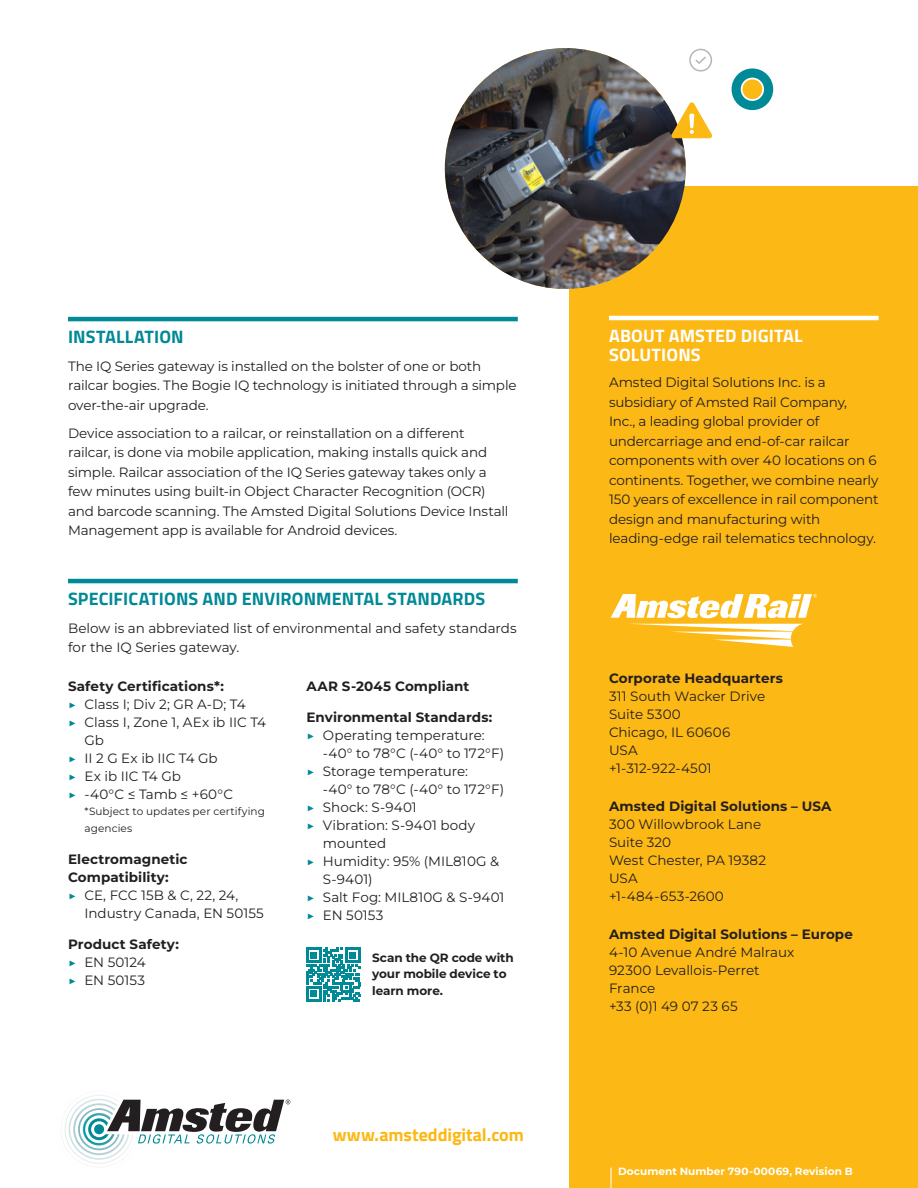
<style>
.page{position:relative;width:918px;height:1188px;background:#fff}
.page>*{position:absolute;margin:0;border:0;box-sizing:border-box;transform-origin:0 0}
.Subhead{font:700 18px "Titillium Web";letter-spacing:.005em;color:#008996}
.Subhead-2{font:700 18px/19.5px "Titillium Web";letter-spacing:.01em;color:#fff}
.t1{font:700 18px "Titillium Web";color:#fcb814}
.Body{font:13.5px/19.5px "Montserrat";letter-spacing:-.01em;color:#231f20}
.t2{font:700 13.5px/18px "Montserrat";letter-spacing:.005em;color:#231f20}
.Body-2{font:13.5px "Montserrat";letter-spacing:.01em;color:#231f20}
.Body-3{font:13.5px "Montserrat";letter-spacing:.015em;color:#231f20}
.Body-4{font:13.5px "Montserrat";letter-spacing:.025em;color:#231f20}
.Body-5{font:700 12px/16.5px "Montserrat";letter-spacing:-.005em;color:#231f20}
.t3{font:10.5px/16.8px "Montserrat";letter-spacing:.01em;color:#231f20}
.t4{font:700 10.5px "Montserrat";letter-spacing:.005em;color:#fff}
.s1{color:#008996}
</style>
<div class="page">
<div style="left:569px;top:186px;width:349px;height:1002px;background:#fcb814"></div>
<hr style="left:609px;top:316px;width:270px;height:4px;background:#fff">
<hr style="left:68px;top:579px;width:450px;height:4px;background:#008996">
<svg style="left:306px;top:947px;width:54px;height:54px"></svg>
<img style="left:64px;top:1095px;width:77px;height:69px">
<svg style="left:107px;top:1100px;width:183px;height:44px"></svg>
<hr style="left:68px;top:317px;width:450px;height:4px;background:#008996">
<img style="left:445px;top:48px;width:241px;height:241px;border-radius:120px">
<div style="left:689px;top:49px;width:23px;height:23px;border:2px solid #b6b7bb;border-radius:50%"></div>
<svg style="left:695px;top:57px;width:11px;height:7px"></svg>
<svg style="left:671px;top:102px;width:42px;height:36px"></svg>
<div style="left:743px;top:79px;width:19px;height:20px;background:#fcb814;border-radius:50%"></div>
<div style="left:732px;top:68px;width:41px;height:42px;border:9px solid #008996;border-radius:50%"></div>
<svg style="left:611px;top:1168px;width:1px;height:20px"></svg>
<svg style="left:634px;top:624px;width:168px;height:23px"></svg>
<svg style="left:611px;top:594px;width:206px;height:24px"></svg>
<p class="Subhead" style="left:68px;top:323px;width:117px">INSTALLATION</p>
<p class="Body" style="left:68px;top:356px;width:450px">The IQ Series gateway is installed on the bolster of one or both railcar bogies. The Bogie IQ technology is initiated through a simple over-the-air upgrade.</p>
<p class="Body" style="left:68px;top:423px;width:442px">Device association to a railcar, or reinstallation on a different railcar, is done via mobile application, making installs quick and simple. Railcar association of the IQ Series gateway takes only a few minutes using built-in Object Character Recognition (OCR) and barcode scanning. The Amsted Digital Solutions Device Install Management app is available for Android devices.</p>
<p class="Subhead" style="left:68px;top:585px;width:419px">SPECIFICATIONS AND ENVIRONMENTAL STANDARDS</p>
<p class="Body" style="left:68px;top:618px;width:450px">Below is an abbreviated list of environmental and safety standards for the IQ Series gateway.</p>
<p class="t2" style="left:68px;top:677px;width:157px">Safety Certifications*:</p>
<p class="Body" style="left:68px;top:694px;width:179px"><span class="s1">▶</span> Class I; Div 2; GR A-D; T4</p>
<p class="Body" style="left:85px;top:713px;width:183px;line-height:18px;text-indent:-16px"><span class="s1">▶</span> Class I, Zone 1, AEx ib IIC T4<br>Gb</p>
<p class="Body" style="left:68px;top:748px;width:151px"><span class="s1">▶</span> II 2 G Ex ib IIC T4 Gb</p>
<p class="Body" style="left:68px;top:766px;width:114px"><span class="s1">▶</span> Ex ib IIC T4 Gb</p>
<p class="Body" style="left:68px;top:784px;width:167px"><span class="s1">▶</span> -40°C ≤ Tamb ≤ +60°C</p>
<p class="t3" style="left:85px;top:803px;width:182px">*Subject to updates per certifying agencies</p>
<p class="t2" style="left:68px;top:849px;width:121px">Electromagnetic<br>Compatibility:</p>
<p class="Body" style="left:85px;top:885px;width:181px;line-height:18px;text-indent:-16px"><span class="s1">▶</span> CE, FCC 15B &amp; C, 22, 24,<br>Industry Canada, EN 50155</p>
<p class="t2" style="left:68px;top:935px;width:112px">Product Safety:</p>
<p class="Body" style="left:68px;top:952px;width:79px"><span class="s1">▶</span> EN 50124</p>
<p class="Body" style="left:68px;top:970px;width:79px"><span class="s1">▶</span> EN 50153</p>
<p class="t2" style="left:306px;top:677px;width:165px">AAR S-2045 Compliant</p>
<p class="t2" style="left:306px;top:708px;width:187px">Environmental Standards:</p>
<p class="Body" style="left:323px;top:726px;width:183px;line-height:18px;text-indent:-16px"><span class="s1">▶</span> Operating temperature: -40° to 78°C (-40° to 172°F)</p>
<p class="Body" style="left:323px;top:762px;width:183px;line-height:18px;text-indent:-16px"><span class="s1">▶</span> Storage temperature:<br>-40° to 78°C (-40° to 172°F)</p>
<p class="Body" style="left:306px;top:797px;width:112px"><span class="s1">▶</span> Shock: S-9401</p>
<p class="Body" style="left:323px;top:816px;width:154px;line-height:18px;text-indent:-16px"><span class="s1">▶</span> Vibration: S-9401 body mounted</p>
<p class="Body" style="left:323px;top:852px;width:178px;line-height:18px;text-indent:-16px"><span class="s1">▶</span> Humidity: 95% (MIL810G &amp;<br>S-9401)</p>
<p class="Body-2" style="left:306px;top:889px;width:200px"><span class="s1">▶</span> Salt Fog: MIL810G &amp; S-9401</p>
<p class="Body" style="left:306px;top:905px;width:79px"><span class="s1">▶</span> EN 50153</p>
<p class="Body-5" style="left:372px;top:949px;width:143px">Scan the QR code with your mobile device to learn more.</p>
<p class="t1" style="left:333px;top:1121px;width:192px">www.amsteddigital.com</p>
<p class="Subhead-2" style="left:609px;top:325px;width:195px">ABOUT AMSTED DIGITAL<br>SOLUTIONS</p>
<p class="Body" style="left:609px;top:372px;width:271px">Amsted Digital Solutions Inc. is a subsidiary of Amsted Rail Company,<br>Inc., a leading global provider of undercarriage and end-of-car railcar components with over 40 locations on 6 continents. Together, we combine nearly 150 years of excellence in rail component design and manufacturing with leading-edge rail telematics technology.</p>
<p class="t2" style="left:609px;top:669px;width:175px">Corporate Headquarters</p>
<p class="Body" style="left:609px;top:686px;width:158px">311 South Wacker Drive</p>
<p class="Body" style="left:609px;top:704px;width:73px">Suite 5300</p>
<p class="Body" style="left:609px;top:722px;width:123px">Chicago, IL 60606</p>
<p class="Body" style="left:609px;top:740px;width:30px">USA</p>
<p class="Body-3" style="left:609px;top:759px;width:104px">+1-312-922-4501</p>
<p class="t2" style="left:609px;top:797px;width:224px">Amsted Digital Solutions – USA</p>
<p class="Body" style="left:609px;top:814px;width:154px">300 Willowbrook Lane</p>
<p class="Body" style="left:609px;top:832px;width:64px">Suite 320</p>
<p class="Body" style="left:609px;top:850px;width:159px">West Chester, PA 19382</p>
<p class="Body" style="left:609px;top:868px;width:30px">USA</p>
<p class="Body-4" style="left:609px;top:887px;width:116px">+1-484-653-2600</p>
<p class="t2" style="left:609px;top:925px;width:245px">Amsted Digital Solutions – Europe</p>
<p class="Body" style="left:609px;top:942px;width:187px">4-10 Avenue André Malraux</p>
<p class="Body" style="left:609px;top:960px;width:152px">92300 Levallois-Perret</p>
<p class="Body" style="left:609px;top:978px;width:48px">France</p>
<p class="Body" style="left:609px;top:996px;width:130px">+33 (0)1 49 07 23 65</p>
<p class="t4" style="left:618px;top:1164px;width:236px">Document Number 790-00069, Revision B</p>
</div>
